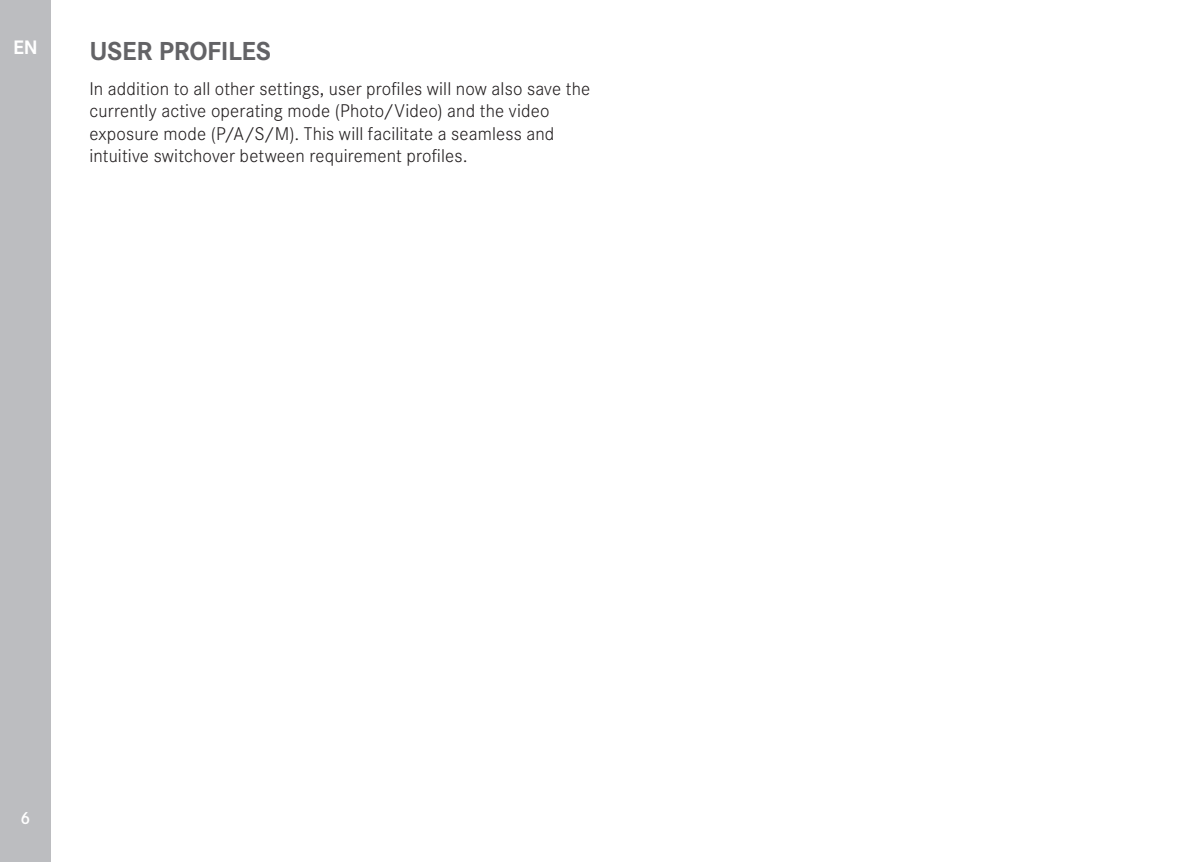
<style>
.page{position:relative;width:1200px;height:862px;background:#fff}
.page>*{position:absolute;margin:0;border:0;box-sizing:border-box;transform-origin:0 0}
.Heading____Chapter{font:700 27px "Corporate S";letter-spacing:-.015em;color:#636366}
.t1{font:700 20.25px "Corporate S";color:#fff}
.Text____Body_Text{font:300 19.12px/22.3px "Corporate S";letter-spacing:.005em;color:#231f20}
.t2{font:600 18px "Corporate S";color:#fff}
</style>
<div class="page">
<div style="left:0;top:0;width:51px;height:861px;background:#bcbdc0"></div>
<p class="t1" style="left:13px;top:32px;width:26px">EN</p>
<p class="Heading____Chapter" style="left:89px;top:29px;width:183px">USER PROFILES</p>
<p class="Text____Body_Text" style="left:89px;top:76px;width:502px">In addition to all other settings, user profiles will now also save the currently active operating mode (Photo/Video) and the video exposure mode (P/A/S/M). This will facilitate a seamless and intuitive switchover between requirement profiles.</p>
<p class="t2" style="left:21px;top:803px;width:11px">6</p>
</div>
